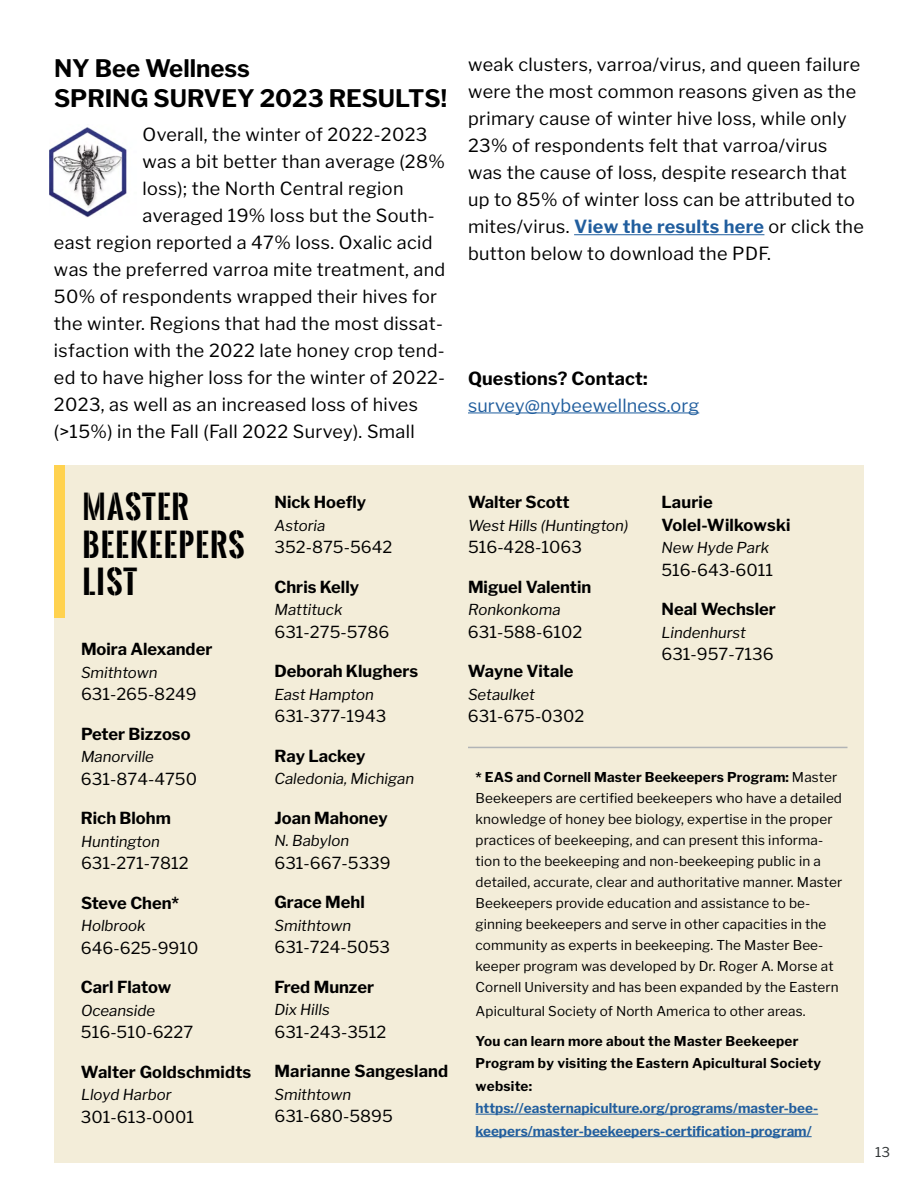
<style>
.page{position:relative;width:918px;height:1188px;background:#fff}
.page>*{position:absolute;margin:0;border:0;box-sizing:border-box;transform-origin:0 0}
.t1{font:700 31.5px/37.8px "Oswald Stencil";letter-spacing:.04em;color:#000}
.t2{font:700 24px/30px "Libre Franklin";color:#000}
.t3{font:18px/27px "Libre Franklin";letter-spacing:.02em;color:#000}
.t4{font:18px "Libre Franklin";letter-spacing:.01em;color:#215e9e}
.t5{font:700 18px "Libre Franklin";letter-spacing:.01em;color:#000}
.t6{font:700 16.5px/22.5px "Libre Franklin";color:#000}
.t7{font:16.5px "Libre Franklin";color:#000}
.t8{font:italic 15px "Libre Franklin";color:#000}
.t9{font:13.5px/21px "Libre Franklin";letter-spacing:.01em;color:#000}
.t10{font:700 13.5px/22.5px "Libre Franklin";color:#215e9e}
.t11{font:700 13.5px/22.5px "Libre Franklin";letter-spacing:.02em;color:#000}
.t12{font:13.5px "Libre Franklin";color:#323637}
.s1{font-weight:700;color:#215e9e}
.s2{font-weight:700}
</style>
<div class="page">
<div style="left:54px;top:465px;width:810px;height:697px;background:#f3edd9"></div>
<div style="left:54px;top:465px;width:11px;height:153px;background:#ffd24f"></div>
<hr style="left:468px;top:747px;width:380px;height:1px;background:#b1b4b6">
<hr style="left:476px;top:1114px;width:342px;height:1px;background:#215e9e">
<hr style="left:476px;top:1136px;width:336px;height:1px;background:#215e9e">
<hr style="left:574px;top:234px;width:190px;height:1px;background:#215e9e">
<hr style="left:468px;top:412px;width:231px;height:1px;background:#215e9e">
<img style="left:49px;top:127px;width:78px;height:90px">
<h2 class="t2" style="left:54px;top:54px;width:395px">NY Bee Wellness<br>SPRING SURVEY 2023 RESULTS!</h2>
<p class="t3" style="left:143px;top:121px;width:286px">Overall, the winter of 2022-2023</p>
<p class="t3" style="left:143px;top:148px;width:304px">was a bit better than average (28%</p>
<p class="t3" style="left:143px;top:175px;width:263px">loss); the North Central region</p>
<p class="t3" style="left:143px;top:202px;width:294px">averaged 19% loss but the South-</p>
<p class="t3" style="left:54px;top:229px;width:380px">east region reported a 47% loss. Oxalic acid</p>
<p class="t3" style="left:54px;top:256px;width:393px">was the preferred varroa mite treatment, and</p>
<p class="t3" style="left:54px;top:283px;width:385px">50% of respondents wrapped their hives for</p>
<p class="t3" style="left:54px;top:310px;width:390px">the winter. Regions that had the most dissat-</p>
<p class="t3" style="left:54px;top:337px;width:392px">isfaction with the 2022 late honey crop tend-</p>
<p class="t3" style="left:54px;top:364px;width:393px">ed to have higher loss for the winter of 2022-</p>
<p class="t3" style="left:54px;top:391px;width:365px">2023, as well as an increased loss of hives</p>
<p class="t3" style="left:54px;top:418px;width:362px">(&gt;15%) in the Fall (Fall 2022 Survey). Small</p>
<h1 class="t1" style="left:82px;top:488px;width:164px">MASTER<br>BEEKEEPERS<br>LIST</h1>
<p class="t6" style="left:81px;top:638px;width:133px">Moira Alexander</p>
<p class="t8" style="left:81px;top:663px;width:78px">Smithtown</p>
<p class="t7" style="left:81px;top:684px;width:117px">631-265-8249</p>
<p class="t6" style="left:81px;top:723px;width:111px">Peter Bizzoso</p>
<p class="t8" style="left:81px;top:748px;width:74px">Manorville</p>
<p class="t7" style="left:81px;top:769px;width:118px">631-874-4750</p>
<p class="t6" style="left:81px;top:807px;width:91px">Rich Blohm</p>
<p class="t8" style="left:81px;top:832px;width:81px">Huntington</p>
<p class="t7" style="left:81px;top:853px;width:109px">631-271-7812</p>
<p class="t6" style="left:81px;top:892px;width:100px">Steve Chen*</p>
<p class="t8" style="left:81px;top:917px;width:66px">Holbrook</p>
<p class="t7" style="left:81px;top:938px;width:119px">646-625-9910</p>
<p class="t6" style="left:81px;top:976px;width:92px">Carl Flatow</p>
<p class="t8" style="left:81px;top:1001px;width:76px">Oceanside</p>
<p class="t7" style="left:81px;top:1022px;width:114px">516-510-6227</p>
<p class="t6" style="left:81px;top:1061px;width:172px">Walter Goldschmidts</p>
<p class="t8" style="left:81px;top:1086px;width:92px">Lloyd Harbor</p>
<p class="t7" style="left:81px;top:1107px;width:115px">301-613-0001</p>
<p class="t6" style="left:274px;top:491px;width:93px">Nick Hoefly</p>
<p class="t8" style="left:274px;top:516px;width:52px">Astoria</p>
<p class="t7" style="left:274px;top:537px;width:119px">352-875-5642</p>
<p class="t6" style="left:274px;top:576px;width:86px">Chris Kelly</p>
<p class="t8" style="left:274px;top:601px;width:70px">Mattituck</p>
<p class="t7" style="left:275px;top:622px;width:116px">631-275-5786</p>
<p class="t6" style="left:275px;top:660px;width:145px">Deborah Klughers</p>
<p class="t8" style="left:274px;top:685px;width:101px">East Hampton</p>
<p class="t7" style="left:275px;top:706px;width:113px">631-377-1943</p>
<p class="t6" style="left:275px;top:745px;width:92px">Ray Lackey</p>
<p class="t8" style="left:274px;top:770px;width:141px">Caledonia, Michigan</p>
<p class="t6" style="left:274px;top:807px;width:115px">Joan Mahoney</p>
<p class="t8" style="left:274px;top:832px;width:76px">N. Babylon</p>
<p class="t7" style="left:275px;top:853px;width:118px">631-667-5339</p>
<p class="t6" style="left:275px;top:891px;width:92px">Grace Mehl</p>
<p class="t8" style="left:274px;top:916px;width:78px">Smithtown</p>
<p class="t7" style="left:275px;top:937px;width:117px">631-724-5053</p>
<p class="t6" style="left:275px;top:976px;width:101px">Fred Munzer</p>
<p class="t8" style="left:274px;top:1001px;width:57px">Dix Hills</p>
<p class="t7" style="left:275px;top:1022px;width:113px">631-243-3512</p>
<p class="t6" style="left:275px;top:1060px;width:175px">Marianne Sangesland</p>
<p class="t8" style="left:274px;top:1085px;width:78px">Smithtown</p>
<p class="t7" style="left:275px;top:1106px;width:120px">631-680-5895</p>
<p class="t3" style="left:468px;top:51px;width:397px">weak clusters, varroa/virus, and queen failure were the most common reasons given as the primary cause of winter hive loss, while only 23% of respondents felt that varroa/virus was the cause of loss, despite research that up to 85% of winter loss can be attributed to mites/virus. <span class="s1">View the results here</span> or click the button below to download the PDF.</p>
<p class="t5" style="left:468px;top:367px;width:181px">Questions? Contact:</p>
<p class="t4" style="left:468px;top:394px;width:233px">survey@nybeewellness.org</p>
<p class="t6" style="left:468px;top:491px;width:103px">Walter Scott</p>
<p class="t8" style="left:468px;top:516px;width:162px">West Hills (Huntington)</p>
<p class="t7" style="left:468px;top:537px;width:116px">516-428-1063</p>
<p class="t6" style="left:468px;top:576px;width:125px">Miguel Valentin</p>
<p class="t8" style="left:468px;top:601px;width:94px">Ronkonkoma</p>
<p class="t7" style="left:468px;top:622px;width:116px">631-588-6102</p>
<p class="t6" style="left:468px;top:660px;width:107px">Wayne Vitale</p>
<p class="t8" style="left:468px;top:685px;width:69px">Setaulket</p>
<p class="t7" style="left:468px;top:706px;width:118px">631-675-0302</p>
<p class="t6" style="left:661px;top:491px;width:131px">Laurie<br>Volel-Wilkowski</p>
<p class="t8" style="left:662px;top:539px;width:109px">New Hyde Park</p>
<p class="t7" style="left:661px;top:560px;width:113px">516-643-6011</p>
<p class="t6" style="left:661px;top:598px;width:116px">Neal Wechsler</p>
<p class="t8" style="left:662px;top:623px;width:86px">Lindenhurst</p>
<p class="t7" style="left:661px;top:644px;width:114px">631-957-7136</p>
<p class="t9" style="left:476px;top:767px;width:368px"><span class="s2">* EAS and Cornell Master Beekeepers Program:</span> Master Beekeepers are certified beekeepers who have a detailed knowledge of honey bee biology, expertise in the proper practices of beekeeping, and can present this informa&shy;tion to the beekeeping and non-beekeeping public in a detailed, accurate, clear and authoritative manner. Master Beekeepers provide education and assistance to be&shy;ginning beekeepers and serve in other capacities in the community as experts in beekeeping. The Master Bee&shy;keeper program was developed by Dr. Roger A. Morse at Cornell University and has been expanded by the Eastern</p>
<p class="t9" style="left:476px;top:1001px;width:332px">Apicultural Society of North America to other areas.</p>
<p class="t11" style="left:476px;top:1030px;width:347px">You can learn more about the Master Beekeeper<br>Program by visiting the Eastern Apicultural Society website:</p>
<p class="t10" style="left:476px;top:1097px;width:344px">https://easternapiculture.org/programs/master-bee&shy;keepers/master-beekeepers-certification-program/</p>
<p class="t12" style="left:875px;top:1144px;width:16px">13</p>
</div>
